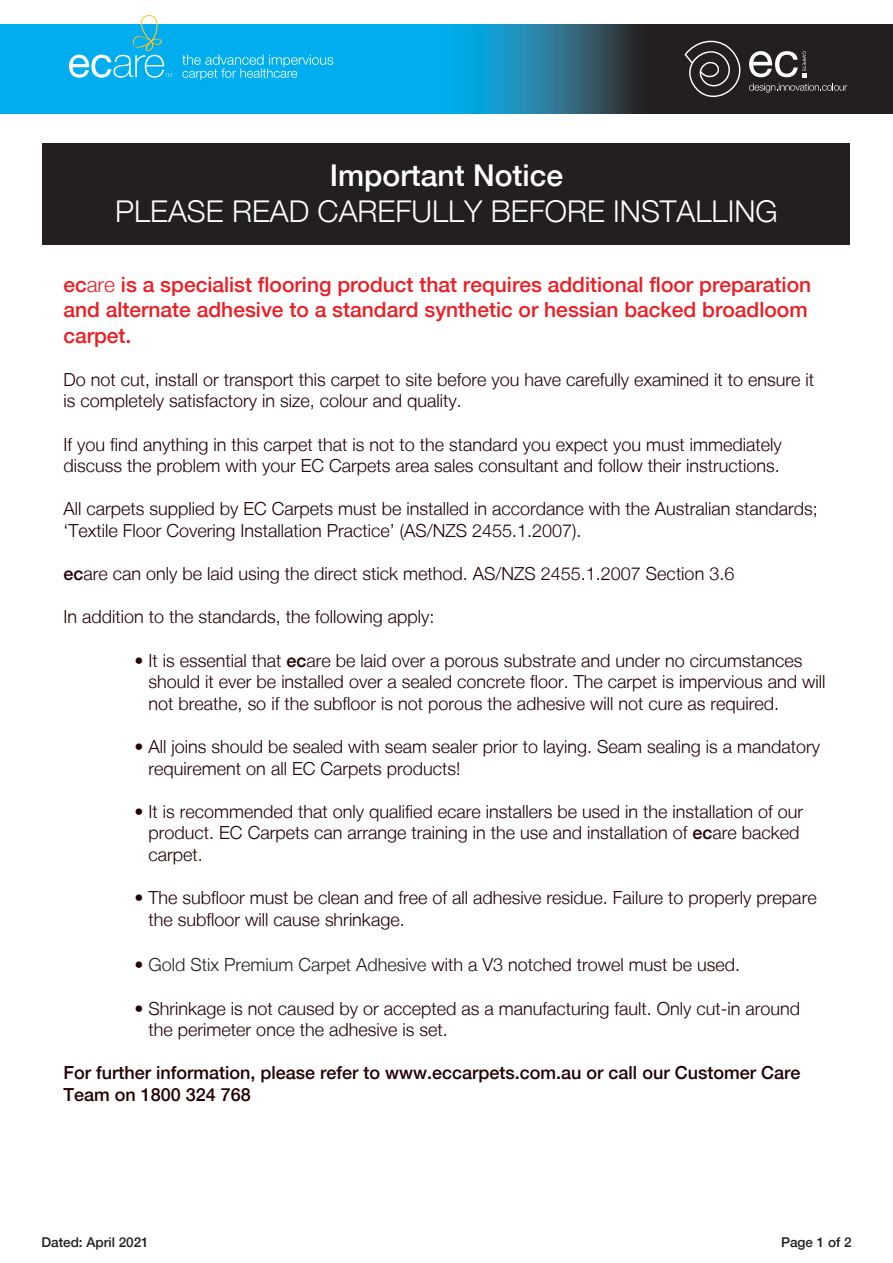
<style>
.page{position:relative;width:893px;height:1263px;background:#fff}
.page>*{position:absolute;margin:0;border:0;box-sizing:border-box;transform-origin:0 0}
.t1{font:300 30px "Helvetica Neue LT";color:#fff}
.t2{font:500 30px "Helvetica Neue LT";color:#fff}
.t3{font:500 21px/25.2px "Helvetica Neue LT";color:#ed1d24}
.t4{font:300 18px/21.6px "Helvetica Neue LT";color:#230000}
.t5{font:500 18px/21.6px "Helvetica Neue LT";color:#230000}
.t6{font:500 13.5px "Helvetica Neue LT";color:#231f20}
.s1{font-weight:300}
.s2{font-weight:500}
.s3{color:#231f20}
</style>
<div class="page">
<div style="left:42px;top:143px;width:808px;height:101px;background:#231f20"></div>
<div style="left:0;top:24px;width:893px;height:89px;background:#00aeef"></div>
<svg style="left:340px;top:24px;width:553px;height:90px"></svg>
<svg style="left:69px;top:15px;width:103px;height:63px"></svg>
<svg style="left:182px;top:55px;width:151px;height:25px"></svg>
<svg style="left:684px;top:36px;width:57px;height:63px;background:#3e3b3c"></svg>
<svg style="left:749px;top:83px;width:98px;height:10px"></svg>
<svg style="left:749px;top:51px;width:57px;height:26px"></svg>
<h1 class="t2" style="left:330px;top:158px;width:235px">Important Notice</h1>
<h1 class="t1" style="left:115px;top:193px;width:664px">PLEASE READ CAREFULLY BEFORE INSTALLING</h1>
<p class="t3" style="left:63px;top:272px;width:749px">ec<span class="s1">are</span> is a specialist flooring product that requires additional floor preparation and alternate adhesive to a standard synthetic or hessian backed broadloom carpet.</p>
<p class="t4" style="left:63px;top:368px;width:752px">Do not cut, install or transport this carpet to site before you have carefully examined it to ensure it is completely satisfactory in size, colour and quality.</p>
<p class="t4" style="left:63px;top:433px;width:720px">If you find anything in this carpet that is not to the standard you expect you must immediately discuss the problem with your EC Carpets area sales consultant and follow their instructions.</p>
<p class="t4" style="left:63px;top:498px;width:756px">All carpets supplied by EC Carpets must be installed in accordance with the Australian standards; ‘Textile Floor Covering Installation Practice’ (AS/NZS 2455.1.2007).</p>
<p class="t4" style="left:63px;top:563px;width:672px"><span class="s2">ec</span>are can only be laid using the direct stick method. AS/NZS 2455.1.2007 Section 3.6</p>
<p class="t4" style="left:63px;top:606px;width:373px">In addition to the standards, the following apply:</p>
<p class="t4" style="left:149px;top:649px;width:678px;text-indent:-14px">• It is essential that <span class="s2">ec</span>are be laid over a porous substrate and under no circumstances should it ever be installed over a sealed concrete floor. The carpet is impervious and will not breathe, so if the subfloor is not porous the adhesive will not cure as required.</p>
<p class="t4" style="left:149px;top:735px;width:673px;text-indent:-14px">• All joins should be sealed with seam sealer prior to laying. Seam sealing is a mandatory requirement on all EC Carpets products!</p>
<p class="t4" style="left:149px;top:800px;width:656px;text-indent:-14px">• It is recommended that only qualified ecare installers be used in the installation of our product. EC Carpets can arrange training in the use and installation of <span class="s2">ec</span>are backed carpet.</p>
<p class="t4" style="left:149px;top:887px;width:669px;text-indent:-14px">• The subfloor must be clean and free of all adhesive residue. Failure to properly prepare the subfloor will cause shrinkage.</p>
<p class="t4" style="left:134px;top:954px;width:607px">• <span class="s3">Gold Stix Premium Carpet Adhesive</span> with a V3 notched trowel must be used.</p>
<p class="t4" style="left:149px;top:997px;width:653px;text-indent:-14px">• Shrinkage is not caused by or accepted as a manufacturing fault. Only cut-in around the perimeter once the adhesive is set.</p>
<p class="t5" style="left:63px;top:1062px;width:738px">For further information, please refer to www.eccarpets.com.au or call our Customer Care<br>Team on 1800 324 768</p>
<p class="t6" style="left:41px;top:1234px;width:109px">Dated: April 2021</p>
<p class="t6" style="left:781px;top:1234px;width:72px">Page 1 of 2</p>
</div>
